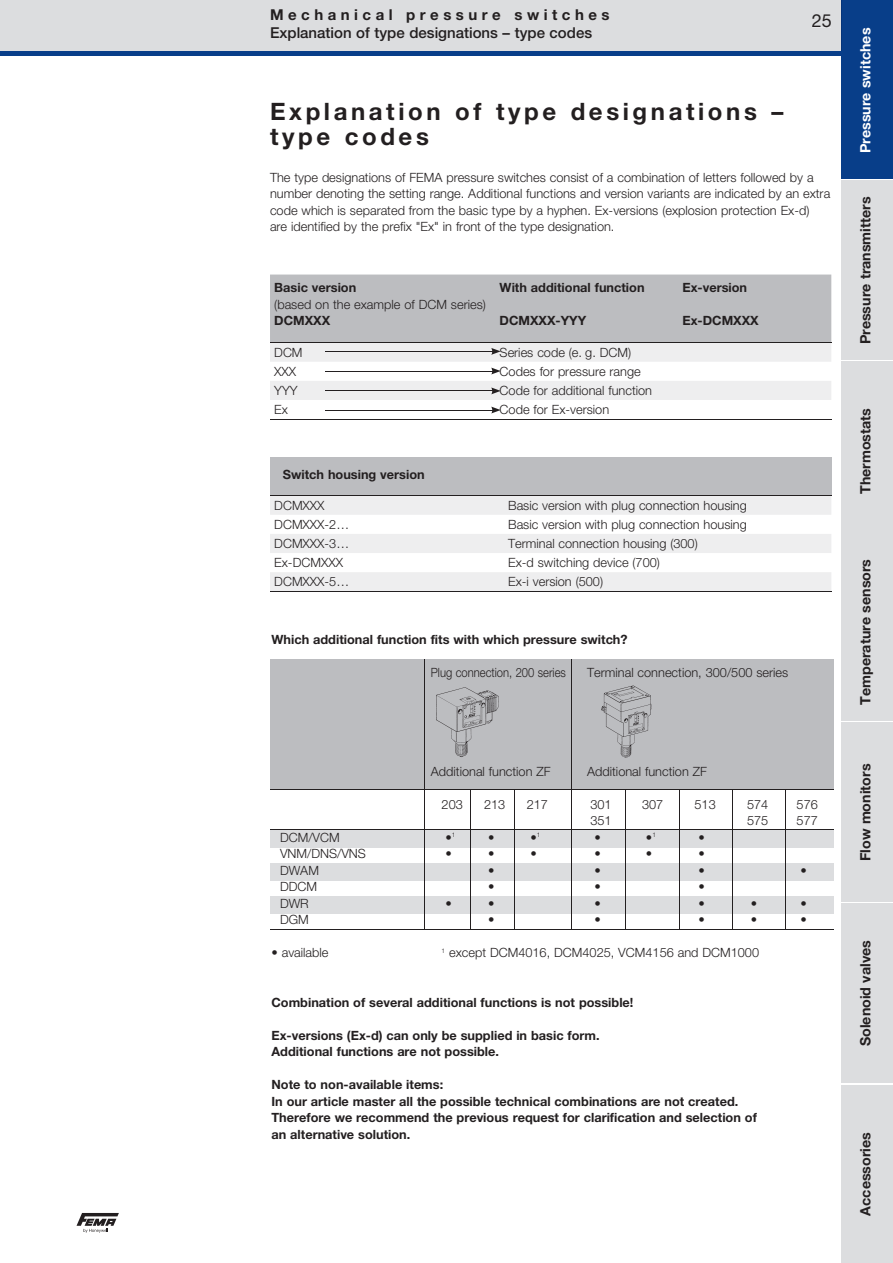
<style>
.page{position:relative;width:893px;height:1263px;background:#fff}
.page>*{position:absolute;margin:0;border:0;box-sizing:border-box;transform-origin:0 0}
.t1{font:700 24px/25.5px "Helvetica Neue LT Pro";letter-spacing:.15em;color:#231f20}
.t2{font:18px "Helvetica Neue LT Pro";color:#231f20}
.t3{font:500 15px "Helvetica Neue LT Pro";color:#231f20}
.t4{font:700 15px "Helvetica Neue LT Pro";letter-spacing:.3em;color:#231f20}
.t5{font:700 14.25px "Helvetica Neue LT Pro";color:#231f20}
.t6{font:700 14.25px "Helvetica Neue LT Pro";color:#fff}
.t7{font:300 12.75px/16.5px "Helvetica Neue LT Pro";color:#231f20}
.t8{font:700 12.75px/16.5px "Helvetica Neue LT Pro";color:#231f20}
.t9{font:300 12.75px "Helvetica Neue LT Pro";color:#231f20;scale:.88 1}
</style>
<div class="page">
<div style="left:842px;top:1084px;width:51px;height:179px;background:#dcdddf"></div>
<div style="left:842px;top:0;width:51px;height:180px;background:#083e89"></div>
<div style="left:842px;top:180px;width:51px;height:181px;background:#dcdddf"></div>
<hr style="left:842px;top:360px;width:51px;height:2px;background:#fff">
<div style="left:842px;top:361px;width:51px;height:180px;background:#dcdddf"></div>
<div style="left:842px;top:542px;width:51px;height:180px;background:#dcdddf"></div>
<div style="left:842px;top:722px;width:51px;height:181px;background:#dcdddf"></div>
<hr style="left:842px;top:902px;width:51px;height:2px;background:#fff">
<div style="left:842px;top:903px;width:51px;height:180px;background:#dcdddf"></div>
<svg style="left:77px;top:1213px;width:42px;height:20px"></svg>
<div style="left:0;top:0;width:842px;height:51px;background:#dcdddf"></div>
<div style="left:812px;top:14px;width:19px;height:13px;background:#dcdddf"></div>
<hr style="left:0;top:51px;width:842px;height:4px;background:#083e89">
<div style="left:270px;top:659px;width:563px;height:130px;background:#bcbdc0"></div>
<div style="left:270px;top:830px;width:563px;height:17px;background:#dcdddf"></div>
<div style="left:270px;top:863px;width:563px;height:17px;background:#dcdddf"></div>
<div style="left:270px;top:896px;width:563px;height:17px;background:#dcdddf"></div>
<hr style="left:270px;top:789px;width:563px;height:1px;background:#231f20">
<hr style="left:270px;top:829px;width:563px;height:1px;background:#231f20">
<hr style="left:270px;top:929px;width:563px;height:1px;background:#231f20">
<hr style="left:424px;top:659px;width:1px;height:270px;background:#231f20">
<hr style="left:471px;top:789px;width:1px;height:140px;background:#231f20">
<hr style="left:514px;top:789px;width:1px;height:140px;background:#231f20">
<hr style="left:625px;top:789px;width:1px;height:140px;background:#231f20">
<hr style="left:679px;top:789px;width:1px;height:140px;background:#231f20">
<hr style="left:732px;top:789px;width:1px;height:140px;background:#231f20">
<hr style="left:785px;top:789px;width:1px;height:140px;background:#231f20">
<hr style="left:571px;top:659px;width:1px;height:270px;background:#231f20">
<img style="left:436px;top:687px;width:63px;height:70px">
<img style="left:601px;top:685px;width:51px;height:73px">
<hr style="left:270px;top:419px;width:225px;height:1px;background:#231f20">
<hr style="left:495px;top:419px;width:179px;height:1px;background:#231f20">
<hr style="left:674px;top:419px;width:157px;height:1px;background:#231f20">
<svg style="left:270px;top:275px;width:561px;height:125px"></svg>
<hr style="left:325px;top:410px;width:169px;height:1px;background:#231f20">
<svg style="left:491px;top:407px;width:10px;height:6px"></svg>
<div style="left:270px;top:457px;width:561px;height:39px;background:#bcbdc0"></div>
<svg style="left:270px;top:496px;width:561px;height:95px;fill:#eeeeef"></svg>
<hr style="left:270px;top:495px;width:234px;height:1px;background:#231f20">
<hr style="left:504px;top:495px;width:327px;height:1px;background:#231f20">
<hr style="left:270px;top:591px;width:234px;height:1px;background:#231f20">
<hr style="left:504px;top:591px;width:327px;height:1px;background:#231f20">
<p class="t4" style="left:270px;top:5px;width:341px">Mechanical pressure switches</p>
<p class="t3" style="left:270px;top:24px;width:324px">Explanation of type designations – type codes</p>
<h2 class="t2" style="left:812px;top:10px;width:22px">25</h2>
<h1 class="t1" style="left:270px;top:98px;width:515px">Explanation of type designations – type codes</h1>
<p class="t7" style="left:270px;top:168px;width:562px">The type designations of FEMA pressure switches consist of a combination of letters followed by a number denoting the setting range. Additional functions and version variants are indicated by an extra code which is separated from the basic type by a hyphen. Ex-versions (explosion protection Ex-d)<br>are identified by the prefix "Ex" in front of the type designation.</p>
<p class="t8" style="left:274px;top:279px;width:84px">Basic version</p>
<p class="t7" style="left:274px;top:296px;width:213px">(based on the example of DCM series)</p>
<p class="t8" style="left:274px;top:312px;width:57px">DCMXXX</p>
<p class="t8" style="left:500px;top:279px;width:146px">With additional function</p>
<p class="t8" style="left:500px;top:312px;width:88px">DCMXXX-YYY</p>
<p class="t7" style="left:274px;top:344px;width:30px">DCM</p>
<p class="t7" style="left:500px;top:344px;width:133px">Series code (e. g. DCM)</p>
<p class="t7" style="left:274px;top:363px;width:23px">XXX</p>
<p class="t7" style="left:500px;top:363px;width:143px">Codes for pressure range</p>
<p class="t7" style="left:274px;top:382px;width:25px">YYY</p>
<p class="t7" style="left:500px;top:382px;width:154px">Code for additional function</p>
<p class="t7" style="left:274px;top:401px;width:15px">Ex</p>
<p class="t7" style="left:500px;top:401px;width:111px">Code for Ex-version</p>
<p class="t8" style="left:682px;top:279px;width:66px">Ex-version</p>
<p class="t8" style="left:682px;top:312px;width:78px">Ex-DCMXXX</p>
<p class="t8" style="left:283px;top:465px;width:143px">Switch housing version</p>
<p class="t7" style="left:274px;top:497px;width:52px">DCMXXX</p>
<p class="t7" style="left:508px;top:497px;width:240px">Basic version with plug connection housing</p>
<p class="t7" style="left:274px;top:516px;width:76px">DCMXXX-2…</p>
<p class="t7" style="left:508px;top:516px;width:240px">Basic version with plug connection housing</p>
<p class="t7" style="left:274px;top:535px;width:76px">DCMXXX-3…</p>
<p class="t7" style="left:508px;top:535px;width:191px">Terminal connection housing (300)</p>
<p class="t7" style="left:274px;top:554px;width:70px">Ex-DCMXXX</p>
<p class="t7" style="left:508px;top:554px;width:153px">Ex-d switching device (700)</p>
<p class="t7" style="left:274px;top:573px;width:76px">DCMXXX-5…</p>
<p class="t7" style="left:508px;top:573px;width:96px">Ex-i version (500)</p>
<p class="t8" style="left:272px;top:630px;width:358px">Which additional function fits with which pressure switch?</p>
<p class="t9" style="left:431px;top:664px;width:155px">Plug connection, 200 series</p>
<p class="t7" style="left:587px;top:663px;width:203px">Terminal connection, 300/500 series</p>
<p class="t7" style="left:431px;top:762px;width:121px">Additional function ZF</p>
<p class="t7" style="left:587px;top:762px;width:121px">Additional function ZF</p>
<p class="t7" style="left:442px;top:795px;width:23px">203</p>
<p class="t7" style="left:484px;top:795px;width:23px">213</p>
<p class="t7" style="left:527px;top:795px;width:23px">217</p>
<p class="t7" style="left:590px;top:795px;width:23px">301</p>
<p class="t7" style="left:642px;top:795px;width:23px">307</p>
<p class="t7" style="left:695px;top:795px;width:23px">513</p>
<p class="t7" style="left:747px;top:795px;width:23px">574</p>
<p class="t7" style="left:797px;top:795px;width:23px">576</p>
<p class="t7" style="left:590px;top:812px;width:23px">351</p>
<p class="t7" style="left:747px;top:812px;width:23px">575</p>
<p class="t7" style="left:797px;top:812px;width:23px">577</p>
<p class="t7" style="left:280px;top:828px;width:61px">DCM/VCM</p>
<p class="t7" style="left:445px;top:828px;width:11px">•<sup>1</sup></p>
<p class="t7" style="left:488px;top:828px;width:8px">•</p>
<p class="t7" style="left:531px;top:828px;width:11px">•<sup>1</sup></p>
<p class="t7" style="left:594px;top:828px;width:8px">•</p>
<p class="t7" style="left:646px;top:828px;width:11px">•<sup>1</sup></p>
<p class="t7" style="left:698px;top:828px;width:8px">•</p>
<p class="t7" style="left:280px;top:845px;width:87px">VNM/DNS/VNS</p>
<p class="t7" style="left:445px;top:845px;width:8px">•</p>
<p class="t7" style="left:488px;top:845px;width:8px">•</p>
<p class="t7" style="left:531px;top:845px;width:8px">•</p>
<p class="t7" style="left:594px;top:845px;width:8px">•</p>
<p class="t7" style="left:646px;top:845px;width:8px">•</p>
<p class="t7" style="left:698px;top:845px;width:8px">•</p>
<p class="t7" style="left:280px;top:861px;width:40px">DWAM</p>
<p class="t7" style="left:488px;top:861px;width:8px">•</p>
<p class="t7" style="left:594px;top:861px;width:8px">•</p>
<p class="t7" style="left:698px;top:861px;width:8px">•</p>
<p class="t7" style="left:800px;top:861px;width:8px">•</p>
<p class="t7" style="left:280px;top:878px;width:39px">DDCM</p>
<p class="t7" style="left:488px;top:878px;width:8px">•</p>
<p class="t7" style="left:594px;top:878px;width:8px">•</p>
<p class="t7" style="left:698px;top:878px;width:8px">•</p>
<p class="t7" style="left:280px;top:894px;width:30px">DWR</p>
<p class="t7" style="left:445px;top:894px;width:8px">•</p>
<p class="t7" style="left:488px;top:894px;width:8px">•</p>
<p class="t7" style="left:594px;top:894px;width:8px">•</p>
<p class="t7" style="left:698px;top:894px;width:8px">•</p>
<p class="t7" style="left:751px;top:894px;width:8px">•</p>
<p class="t7" style="left:800px;top:894px;width:8px">•</p>
<p class="t7" style="left:280px;top:911px;width:30px">DGM</p>
<p class="t7" style="left:488px;top:911px;width:8px">•</p>
<p class="t7" style="left:594px;top:911px;width:8px">•</p>
<p class="t7" style="left:698px;top:911px;width:8px">•</p>
<p class="t7" style="left:751px;top:911px;width:8px">•</p>
<p class="t7" style="left:800px;top:911px;width:8px">•</p>
<p class="t7" style="left:271px;top:944px;width:59px">• available</p>
<p class="t7" style="left:442px;top:944px;width:319px"><sup>1</sup> except DCM4016, DCM4025, VCM4156 and DCM1000</p>
<p class="t8" style="left:271px;top:993px;width:363px">Combination of several additional functions is not possible!</p>
<p class="t8" style="left:271px;top:1026px;width:330px">Ex-versions (Ex-d) can only be supplied in basic form.<br>Additional functions are not possible.</p>
<p class="t8" style="left:271px;top:1076px;width:487px">Note to non-available items:<br>In our article master all the possible technical combinations are not created.<br>Therefore we recommend the previous request for clarification and selection of an alternative solution.</p>
<p class="t6" style="left:856px;top:153px;width:127px;rotate:-90deg">Pressure switches</p>
<p class="t5" style="left:856px;top:344px;width:149px;rotate:-90deg">Pressure transmitters</p>
<p class="t5" style="left:856px;top:494px;width:88px;rotate:-90deg">Thermostats</p>
<p class="t5" style="left:856px;top:705px;width:147px;rotate:-90deg">Temperature sensors</p>
<p class="t5" style="left:856px;top:861px;width:99px;rotate:-90deg">Flow monitors</p>
<p class="t5" style="left:856px;top:1046px;width:108px;rotate:-90deg">Solenoid valves</p>
<p class="t5" style="left:856px;top:1215px;width:85px;rotate:-90deg">Accessories</p>
</div>
